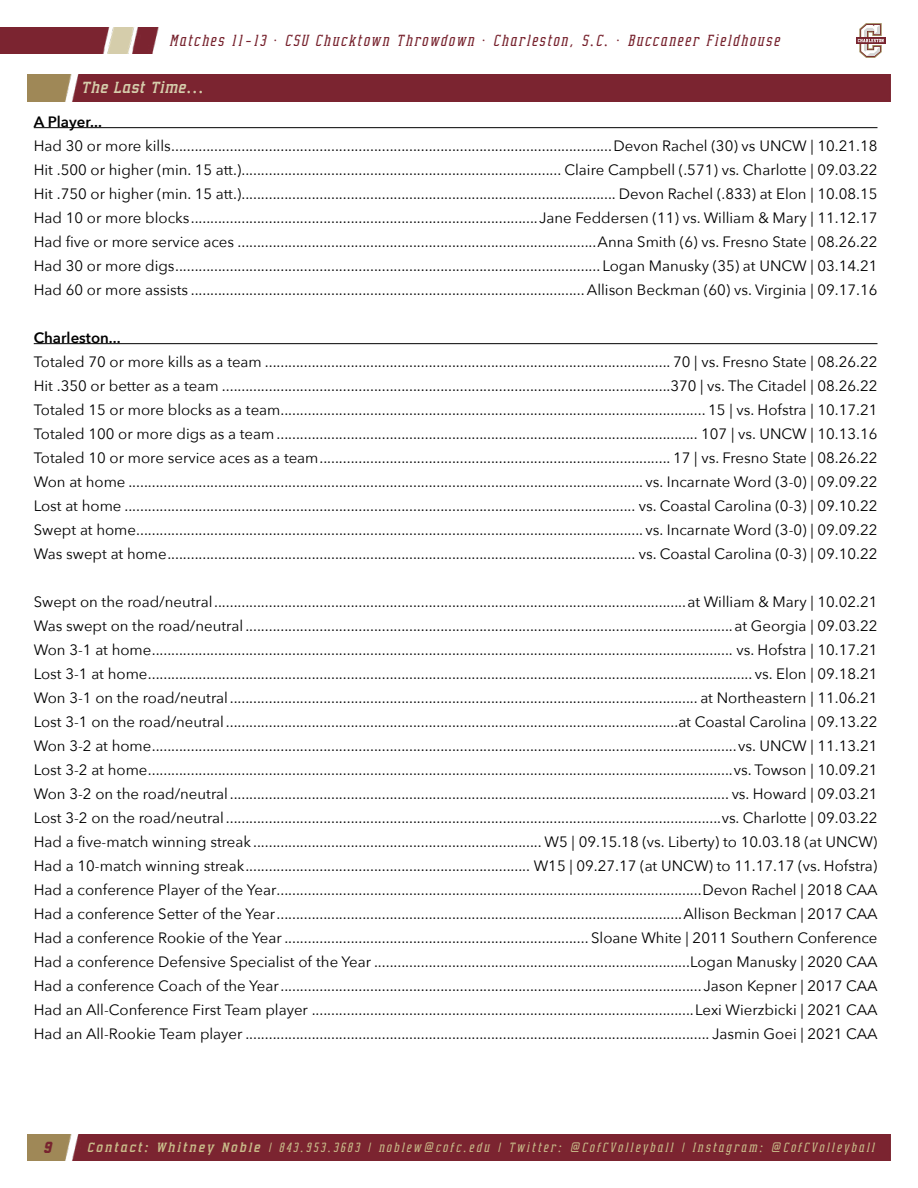
<style>
.page{position:relative;width:918px;height:1188px;background:#fff}
.page>*{position:absolute;margin:0;border:0;box-sizing:border-box;transform-origin:0 0}
.t1{font:italic 100 condensed 18px "Collegium";letter-spacing:.05em;color:#78242f}
.t2{font:italic 300 18px "Collegium";color:#d5cdab}
.t3{font:italic 18px "Collegium";color:#78242f}
.t4{font:15px/24px "Avenir Next";color:#000;text-align:justify}
.t5{font:italic 100 condensed 15px "Collegium";letter-spacing:.1em;color:#c8bb89}
.t6{font:600 15px "Avenir Next";color:#000}
.s1{font-weight:300;font-stretch:normal}
</style>
<div class="page">
<img style="left:0;top:27px;width:159px;height:27px">
<svg style="left:856px;top:37px;width:30px;height:7px"></svg>
<svg style="left:858px;top:23px;width:26px;height:35px"></svg>
<div style="left:27px;top:1134px;width:864px;height:27px;background:#7b2430"></div>
<div style="left:27px;top:74px;width:864px;height:27px;background:#7b2430"></div>
<hr style="left:34px;top:127px;width:844px;height:1px;background:#000">
<hr style="left:34px;top:343px;width:844px;height:1px;background:#000">
<p class="t1" style="left:169px;top:31px;width:612px">Matches 11-13 · CSU Chucktown Throwdown · Charleston, S.C. · Buccaneer Fieldhouse</p>
<p class="t2" style="left:81px;top:77px;width:125px">The Last Time...</p>
<p class="t6" style="left:34px;top:108px;width:70px">A Player...</p>
<p class="t4" style="left:34px;top:133px;width:845px">Had 30 or more kills.................................................................................................................Devon Rachel (30) vs UNCW | 10.21.18<br>Hit .500 or higher (min. 15 att.).................................................................................. Claire Campbell (.571) vs. Charlotte | 09.03.22<br>Hit .750 or higher (min. 15 att.)................................................................................................ Devon Rachel (.833) at Elon | 10.08.15<br>Had 10 or more blocks.........................................................................................Jane Feddersen (11) vs. William &amp; Mary | 11.12.17<br>Had five or more service aces ............................................................................................Anna Smith (6) vs. Fresno State | 08.26.22<br>Had 30 or more digs............................................................................................................. Logan Manusky (35) at UNCW | 03.14.21<br>Had 60 or more assists ..................................................................................................... Allison Beckman (60) vs. Virginia | 09.17.16</p>
<p class="t6" style="left:34px;top:324px;width:88px">Charleston...</p>
<p class="t4" style="left:34px;top:349px;width:845px">Totaled 70 or more kills as a team ........................................................................................................ 70 | vs. Fresno State | 08.26.22<br>Hit .350 or better as a team ...................................................................................................................370 | vs. The Citadel | 08.26.22<br>Totaled 15 or more blocks as a team............................................................................................................. 15 | vs. Hofstra | 10.17.21<br>Totaled 100 or more digs as a team ............................................................................................................ 107 | vs. UNCW | 10.13.16<br>Totaled 10 or more service aces as a team.......................................................................................... 17 | vs. Fresno State | 08.26.22<br>Won at home .................................................................................................................................... vs. Incarnate Word (3-0) | 09.09.22<br>Lost at home ................................................................................................................................... vs. Coastal Carolina (0-3) | 09.10.22<br>Swept at home.................................................................................................................................. vs. Incarnate Word (3-0) | 09.09.22<br>Was swept at home........................................................................................................................ vs. Coastal Carolina (0-3) | 09.10.22</p>
<p class="t4" style="left:34px;top:589px;width:846px">Swept on the road/neutral.........................................................................................................................at William &amp; Mary | 10.02.21<br>Was swept on the road/neutral .............................................................................................................................at Georgia | 09.03.22<br>Won 3-1 at home..................................................................................................................................................... vs. Hofstra | 10.17.21<br>Lost 3-1 at home........................................................................................................................................................... vs. Elon | 09.18.21<br>Won 3-1 on the road/neutral........................................................................................................................ at Northeastern | 11.06.21<br>Lost 3-1 on the road/neutral....................................................................................................................at Coastal Carolina | 09.13.22<br>Won 3-2 at home......................................................................................................................................................vs. UNCW | 11.13.21<br>Lost 3-2 at home......................................................................................................................................................vs. Towson | 10.09.21<br>Won 3-2 on the road/neutral................................................................................................................................ vs. Howard | 09.03.21<br>Lost 3-2 on the road/neutral...............................................................................................................................vs. Charlotte | 09.03.22<br>Had a five-match winning streak .......................................................................... W5 | 09.15.18 (vs. Liberty) to 10.03.18 (at UNCW)<br>Had a 10-match winning streak......................................................................... W15 | 09.27.17 (at UNCW) to 11.17.17 (vs. Hofstra)<br>Had a conference Player of the Year.............................................................................................................Devon Rachel | 2018 CAA Had a conference Setter of the Year........................................................................................................Allison Beckman | 2017 CAA Had a conference Rookie of the Year .............................................................................. Sloane White | 2011 Southern Conference Had a conference Defensive Specialist of the Year .................................................................................Logan Manusky | 2020 CAA Had a conference Coach of the Year............................................................................................................Jason Kepner | 2017 CAA Had an All-Conference First Team player ..................................................................................................Lexi Wierzbicki | 2021 CAA Had an All-Rookie Team player ....................................................................................................................... Jasmin Goei | 2021 CAA</p>
<p class="t3" style="left:43px;top:1136px;width:10px">9</p>
<p class="t5" style="left:87px;top:1140px;width:789px"><span class="s1">Contact: Whitney Noble</span> | 843.953.3683 | noblew@cofc.edu | Twitter: @CofCVolleyball | Instagram: @CofCVolleyball</p>
</div>
